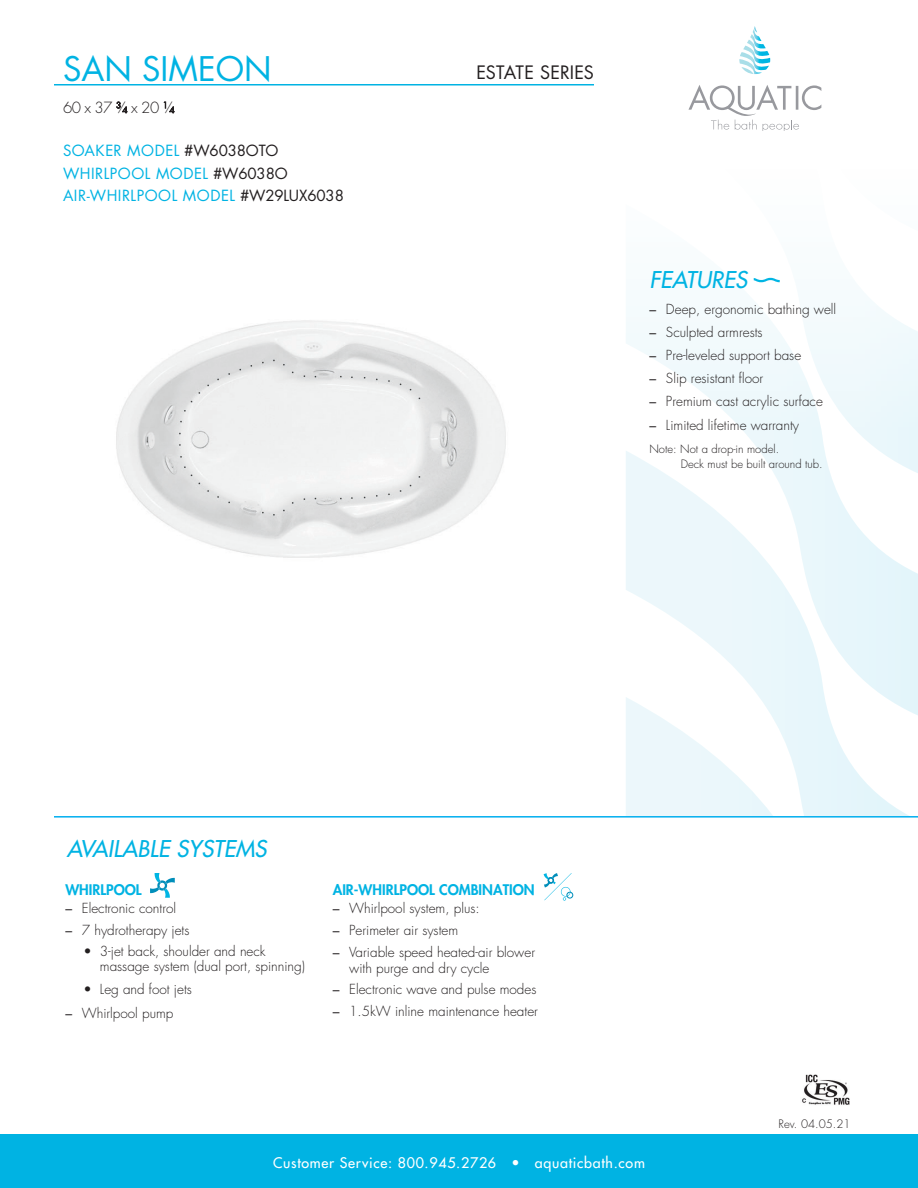
<style>
.page{position:relative;width:918px;height:1188px;background:#fff}
.page>*{position:absolute;margin:0;border:0;box-sizing:border-box;transform-origin:0 0}
.Tub_Name{font:33px "Futura Std";color:#00b3e3}
.FEATURES{font:italic 500 22.5px "Futura Std";color:#00b3e3}
.t1{font:18px "Futura Std";color:#231f20}
.Orig_Model_Numbers{font:15px "Futura Std";letter-spacing:.025em;color:#00b3e3}
.Orig_Model_Numbers-2{font:15px "Futura Std";letter-spacing:.005em;color:#00b3e3}
.Black_Model_Specs{font:300 15px "Futura Std";color:#231f20}
.t2{font:500 14.25px "Futura Std";letter-spacing:.05em;color:#fff}
.System_features_head{font:800 14.25px "Futura Std";color:#00b3e3}
.t3{font:300 13.5px/15px "Futura Std";color:#231f20}
.t4{font:300 11.4px "Futura Std";color:#231f20}
.colors_trim_body{font:300 11.25px/15px "Futura Std";color:#231f20}
.s1{font-size:8.25px}
.s2{color:#231f20}
.s3{font-weight:400}
</style>
<div class="page">
<div style="left:0;top:1134px;width:918px;height:54px;background:#00b3e3"></div>
<hr style="left:54px;top:84px;width:540px;height:2px;background:#00b3e3">
<hr style="left:54px;top:816px;width:864px;height:2px;background:#00aeef">
<svg style="left:626px;top:277px;width:292px;height:438px"></svg>
<svg style="left:626px;top:450px;width:284px;height:366px"></svg>
<svg style="left:626px;top:697px;width:147px;height:119px"></svg>
<svg style="left:688px;top:26px;width:134px;height:105px"></svg>
<img style="left:802px;top:1074px;width:48px;height:31px">
<img style="left:116px;top:320px;width:390px;height:238px">
<svg style="left:117px;top:102px;width:10px;height:11px"></svg>
<svg style="left:164px;top:102px;width:10px;height:11px"></svg>
<svg style="left:754px;top:278px;width:26px;height:4px"></svg>
<svg style="left:150px;top:873px;width:25px;height:25px"></svg>
<svg style="left:544px;top:873px;width:29px;height:28px"></svg>
<div style="left:548px;top:877px;width:6px;height:7px;border:1px solid #008eba;border-radius:50%"></div>
<p class="Tub_Name" style="left:63px;top:48px;width:210px">SAN SIMEON</p>
<h3 class="t1" style="left:477px;top:61px;width:119px">ESTATE SERIES</h3>
<p class="Black_Model_Specs" style="left:63px;top:98px;width:113px">60 x 37 <sup>3</sup>⁄<span class="s1">4</span> x 20 <sup>1</sup>⁄<span class="s1">4</span></p>
<p class="Orig_Model_Numbers-2" style="left:63px;top:141px;width:217px">SOAKER MODEL <span class="s2">#W6038OTO</span></p>
<p class="Orig_Model_Numbers" style="left:63px;top:164px;width:226px">WHIRLPOOL MODEL <span class="s2">#W6038O</span></p>
<p class="Orig_Model_Numbers" style="left:63px;top:186px;width:282px">AIR-WHIRLPOOL MODEL <span class="s2">#W29LUX6038</span></p>
<p class="FEATURES" style="left:650px;top:266px;width:99px">FEATURES</p>
<p class="t3" style="left:649px;top:302px;width:188px"><span class="s3">–</span> Deep, ergonomic bathing well</p>
<p class="t3" style="left:649px;top:325px;width:115px"><span class="s3">–</span> Sculpted armrests</p>
<p class="t3" style="left:649px;top:348px;width:153px"><span class="s3">–</span> Pre-leveled support base</p>
<p class="t3" style="left:649px;top:371px;width:115px"><span class="s3">–</span> Slip resistant floor</p>
<p class="t3" style="left:649px;top:394px;width:175px"><span class="s3">–</span> Premium cast acrylic surface</p>
<p class="t3" style="left:649px;top:418px;width:151px"><span class="s3">–</span> Limited lifetime warranty</p>
<p class="colors_trim_body" style="left:681px;top:441px;width:143px;text-indent:-31px">Note: Not a drop-in model.<br>Deck must be built around tub.</p>
<h2 class="FEATURES" style="left:67px;top:835px;width:201px">AVAILABLE SYSTEMS</h2>
<p class="System_features_head" style="left:65px;top:881px;width:78px">WHIRLPOOL</p>
<p class="t3" style="left:65px;top:901px;width:112px"><span class="s3">–</span> Electronic control</p>
<p class="t3" style="left:65px;top:923px;width:126px"><span class="s3">–</span> 7 hydrotherapy jets</p>
<p class="t3" style="left:100px;top:944px;width:207px;text-indent:-16px">• 3-jet back, shoulder and neck massage system (dual port, spinning)</p>
<p class="t3" style="left:83px;top:982px;width:110px">• Leg and foot jets</p>
<p class="t3" style="left:65px;top:1006px;width:110px"><span class="s3">–</span> Whirlpool pump</p>
<p class="System_features_head" style="left:333px;top:881px;width:203px">AIR-WHIRLPOOL COMBINATION</p>
<p class="t3" style="left:333px;top:901px;width:148px"><span class="s3">–</span> Whirlpool system, plus:</p>
<p class="t3" style="left:333px;top:923px;width:127px"><span class="s3">–</span> Perimeter air system</p>
<p class="t3" style="left:349px;top:944px;width:187px;line-height:15.8px;text-indent:-16px"><span class="s3">–</span> Variable speed heated-air blower with purge and dry cycle</p>
<p class="t3" style="left:333px;top:982px;width:205px"><span class="s3">–</span> Electronic wave and pulse modes</p>
<p class="t3" style="left:333px;top:1004px;width:207px"><span class="s3">–</span> 1.5kW inline maintenance heater</p>
<p class="t4" style="left:779px;top:1117px;width:73px">Rev. 04.05.21</p>
<p class="t2" style="left:273px;top:1153px;width:373px">Customer Service: 800.945.2726 • aquaticbath.com</p>
<p class="t2" style="left:272px;top:1149px;width:248px">Customer Service: 800.945.2726 •</p>
</div>
